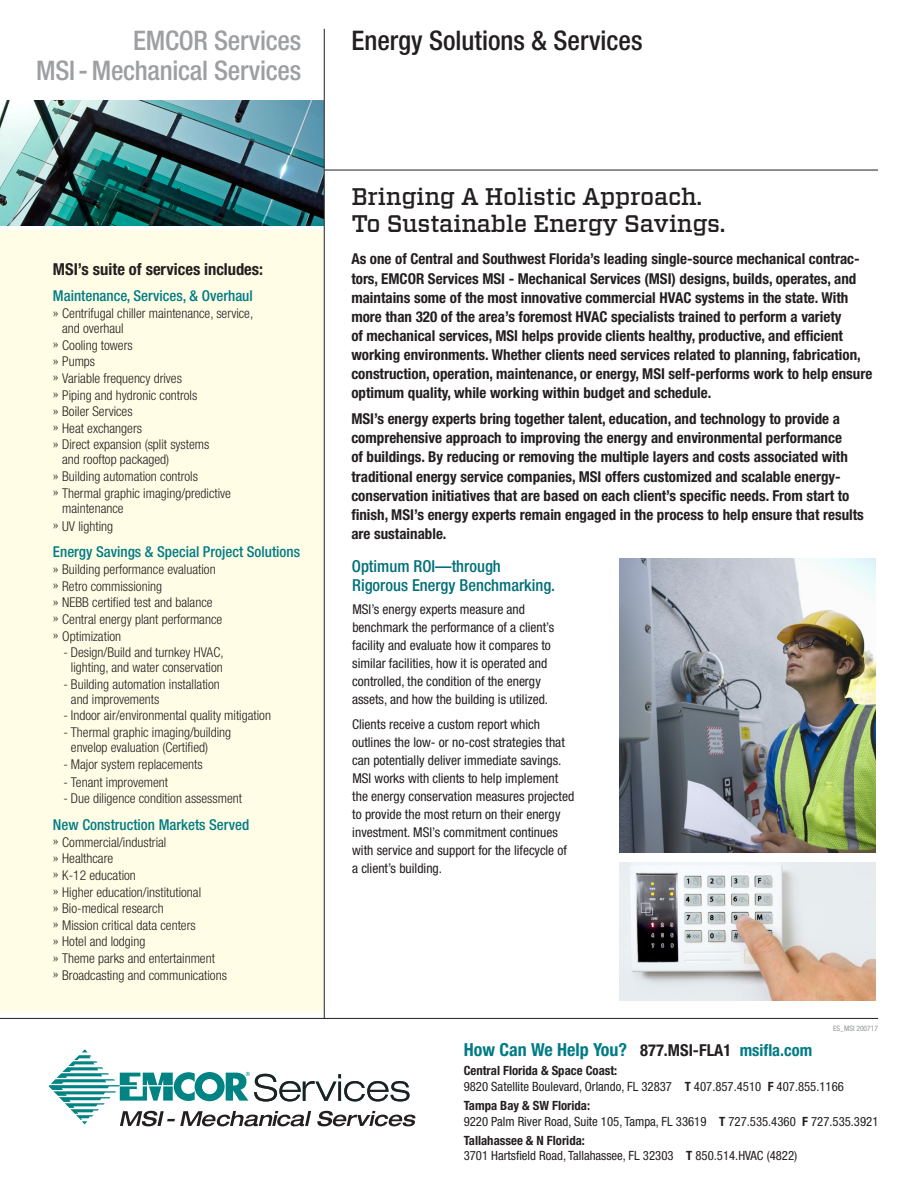
<style>
.page{position:relative;width:918px;height:1188px;background:#fff}
.page>*{position:absolute;margin:0;border:0;box-sizing:border-box;transform-origin:0 0}
.Eyebrow_copy{font:500 condensed 27px/30px "Helvetica Neue";letter-spacing:-.01em;color:#9d9fa2;text-align:right}
.Eyebrow_copy-2{font:500 condensed 27px "Helvetica Neue";color:#231f20}
.Headline{font:500 24px "Vitesse";letter-spacing:-.01em;color:#231f20}
.t1{font:700 condensed 18px "Helvetica Neue";color:#007b85}
.Bold_Paragraph_Heade{font:500 condensed 16.5px/19.5px "Helvetica Neue";color:#007078}
.Side_bar_copy{font:700 condensed 16.5px "Helvetica Neue";color:#231f20}
.Intro_copy{font:700 condensed 15px/19.2px "Helvetica Neue";color:#231f20}
.Bullet_copy{font:500 condensed 15px "Helvetica Neue";color:#007b85}
.Bullet_copy-2{font:300 condensed 13.5px/15px "Helvetica Neue";color:#231f20}
.Bold_Paragraph_Heade-2{font:condensed 13.5px/18px "Helvetica Neue";color:#231f20}
.t2{font:condensed 12.75px/15.8px "Helvetica Neue";color:#231f20}
.t3{font:condensed 7.5px "Helvetica Neue";color:#939598}
.s1{font-family:"Minion";font-weight:400;font-stretch:normal}
.s2{font-size:16.5px;color:#231f20}
.s3{font-size:16.5px}
.s4{font-weight:700}
</style>
<div class="page">
<hr style="left:325px;top:170px;width:553px;height:1px;background:#231f20">
<div style="left:0;top:230px;width:324px;height:782px;background:#fffde5"></div>
<svg style="left:49px;top:1049px;width:367px;height:77px"></svg>
<hr style="left:0;top:1018px;width:878px;height:1px;background:#231f20">
<img style="left:619px;top:559px;width:256px;height:294px">
<img style="left:0;top:100px;width:324px;height:126px">
<img style="left:619px;top:862px;width:256px;height:138px">
<hr style="left:324px;top:29px;width:1px;height:990px;background:#231f20">
<p class="Eyebrow_copy" style="left:36px;top:25px;width:266px">EMCOR Services<br>MSI - Mechanical Services</p>
<p class="Side_bar_copy" style="left:53px;top:259px;width:212px">MSI’s suite of services includes:</p>
<p class="Bullet_copy" style="left:53px;top:287px;width:201px">Maintenance, Services, &amp; Overhaul</p>
<p class="Bullet_copy-2" style="left:62px;top:306px;width:193px;text-indent:-9px"><span class="s1">»</span> Centrifugal chiller maintenance, service, and overhaul</p>
<p class="Bullet_copy-2" style="left:53px;top:337px;width:81px"><span class="s1">»</span> Cooling towers</p>
<p class="Bullet_copy-2" style="left:53px;top:354px;width:44px"><span class="s1">»</span> Pumps</p>
<p class="Bullet_copy-2" style="left:53px;top:371px;width:131px"><span class="s1">»</span> Variable frequency drives</p>
<p class="Bullet_copy-2" style="left:53px;top:387px;width:146px"><span class="s1">»</span> Piping and hydronic controls</p>
<p class="Bullet_copy-2" style="left:53px;top:404px;width:81px"><span class="s1">»</span> Boiler Services</p>
<p class="Bullet_copy-2" style="left:53px;top:420px;width:91px"><span class="s1">»</span> Heat exchangers</p>
<p class="Bullet_copy-2" style="left:62px;top:437px;width:149px;text-indent:-9px"><span class="s1">»</span> Direct expansion (split systems and rooftop packaged)</p>
<p class="Bullet_copy-2" style="left:53px;top:469px;width:147px"><span class="s1">»</span> Building automation controls</p>
<p class="Bullet_copy-2" style="left:62px;top:485px;width:170px;text-indent:-9px"><span class="s1">»</span> Thermal graphic imaging/predictive maintenance</p>
<p class="Bullet_copy-2" style="left:53px;top:518px;width:62px"><span class="s1">»</span> UV lighting</p>
<p class="Bullet_copy" style="left:53px;top:543px;width:249px">Energy Savings &amp; Special Project Solutions</p>
<p class="Bullet_copy-2" style="left:53px;top:562px;width:164px"><span class="s1">»</span> Building performance evaluation</p>
<p class="Bullet_copy-2" style="left:53px;top:578px;width:111px"><span class="s1">»</span> Retro commissioning</p>
<p class="Bullet_copy-2" style="left:53px;top:595px;width:161px"><span class="s1">»</span> NEBB certified test and balance</p>
<p class="Bullet_copy-2" style="left:53px;top:612px;width:171px"><span class="s1">»</span> Central energy plant performance</p>
<p class="Bullet_copy-2" style="left:53px;top:628px;width:70px"><span class="s1">»</span> Optimization</p>
<p class="Bullet_copy-2" style="left:63px;top:645px;width:162px;text-align:center">- Design/Build and turnkey HVAC, lighting, and water conservation</p>
<p class="Bullet_copy-2" style="left:71px;top:676px;width:150px;text-indent:-7px">- Building automation installation and improvements</p>
<p class="Bullet_copy-2" style="left:63px;top:708px;width:209px">- Indoor air/environmental quality mitigation</p>
<p class="Bullet_copy-2" style="left:71px;top:725px;width:162px;text-indent:-7px">- Thermal graphic imaging/building envelop evaluation (Certified)</p>
<p class="Bullet_copy-2" style="left:63px;top:756px;width:141px">- Major system replacements</p>
<p class="Bullet_copy-2" style="left:63px;top:774px;width:106px">- Tenant improvement</p>
<p class="Bullet_copy-2" style="left:63px;top:791px;width:180px">- Due diligence condition assessment</p>
<p class="Bullet_copy" style="left:53px;top:815px;width:198px">New Construction Markets Served</p>
<p class="Bullet_copy-2" style="left:53px;top:834px;width:115px"><span class="s1">»</span> Commercial/industrial</p>
<p class="Bullet_copy-2" style="left:53px;top:851px;width:62px"><span class="s1">»</span> Healthcare</p>
<p class="Bullet_copy-2" style="left:53px;top:868px;width:85px"><span class="s1">»</span> K-12 education</p>
<p class="Bullet_copy-2" style="left:53px;top:884px;width:150px"><span class="s1">»</span> Higher education/institutional</p>
<p class="Bullet_copy-2" style="left:53px;top:901px;width:112px"><span class="s1">»</span> Bio-medical research</p>
<p class="Bullet_copy-2" style="left:53px;top:917px;width:144px"><span class="s1">»</span> Mission critical data centers</p>
<p class="Bullet_copy-2" style="left:53px;top:934px;width:94px"><span class="s1">»</span> Hotel and lodging</p>
<p class="Bullet_copy-2" style="left:53px;top:951px;width:164px"><span class="s1">»</span> Theme parks and entertainment</p>
<p class="Bullet_copy-2" style="left:53px;top:967px;width:176px"><span class="s1">»</span> Broadcasting and communications</p>
<p class="Eyebrow_copy-2" style="left:351px;top:24px;width:293px">Energy Solutions &amp; Services</p>
<p class="Headline" style="left:351px;top:181px;width:352px">Bringing A Holistic Approach.</p>
<p class="Headline" style="left:351px;top:208px;width:376px">To Sustainable Energy Savings.</p>
<p class="Intro_copy" style="left:351px;top:249px;width:522px">As one of Central and Southwest Florida’s leading single-source mechanical contrac&shy;tors, EMCOR Services MSI - Mechanical Services (MSI) designs, builds, operates, and maintains some of the most innovative commercial HVAC systems in the state. With more than 320 of the area’s foremost HVAC specialists trained to perform a variety<br>of mechanical services, MSI helps provide clients healthy, productive, and efficient working environments. Whether clients need services related to planning, fabrication, construction, operation, maintenance, or energy, MSI self-performs work to help ensure optimum quality, while working within budget and schedule.</p>
<p class="Intro_copy" style="left:351px;top:409px;width:514px">MSI’s energy experts bring together talent, education, and technology to provide a comprehensive approach to improving the energy and environmental performance<br>of buildings. By reducing or removing the multiple layers and costs associated with traditional energy service companies, MSI offers customized and scalable energy&shy;conservation initiatives that are based on each client’s specific needs. From start to finish, MSI’s energy experts remain engaged in the process to help ensure that results are sustainable.</p>
<p class="Bold_Paragraph_Heade" style="left:352px;top:556px;width:205px">Optimum ROI—through<br>Rigorous Energy Benchmarking.</p>
<p class="Bold_Paragraph_Heade-2" style="left:352px;top:601px;width:204px">MSI’s energy experts measure and benchmark the performance of a client’s facility and evaluate how it compares to similar facilities, how it is operated and controlled, the condition of the energy assets, and how the building is utilized.</p>
<p class="Bold_Paragraph_Heade-2" style="left:352px;top:715px;width:224px">Clients receive a custom report which outlines the low- or no-cost strategies that can potentially deliver immediate savings.<br>MSI works with clients to help implement the energy conservation measures projected to provide the most return on their energy investment. MSI’s commitment continues with service and support for the lifecycle of a client’s building.</p>
<p class="t3" style="left:833px;top:1024px;width:46px">ES_MSI 200717</p>
<p class="t1" style="left:464px;top:1039px;width:350px">How Can We Help You? <span class="s2">877.MSI-FLA1</span> <span class="s3">msifla.com</span></p>
<p class="t2" style="left:464px;top:1063px;width:382px"><span class="s4">Central Florida &amp; Space Coast:<br></span>9820 Satellite Boulevard, Orlando, FL 32837 <span class="s4">T</span> 407.857.4510 <span class="s4">F</span> 407.855.1166</p>
<p class="t2" style="left:464px;top:1097px;width:416px"><span class="s4">Tampa Bay &amp; SW Florida:<br></span>9220 Palm River Road, Suite 105, Tampa, FL 33619 <span class="s4">T</span> 727.535.4360 <span class="s4">F</span> 727.535.3921</p>
<p class="t2" style="left:464px;top:1132px;width:335px"><span class="s4">Tallahassee &amp; N Florida:<br></span>3701 Hartsfield Road, Tallahassee, FL 32303 <span class="s4">T</span> 850.514.HVAC (4822)</p>
</div>
